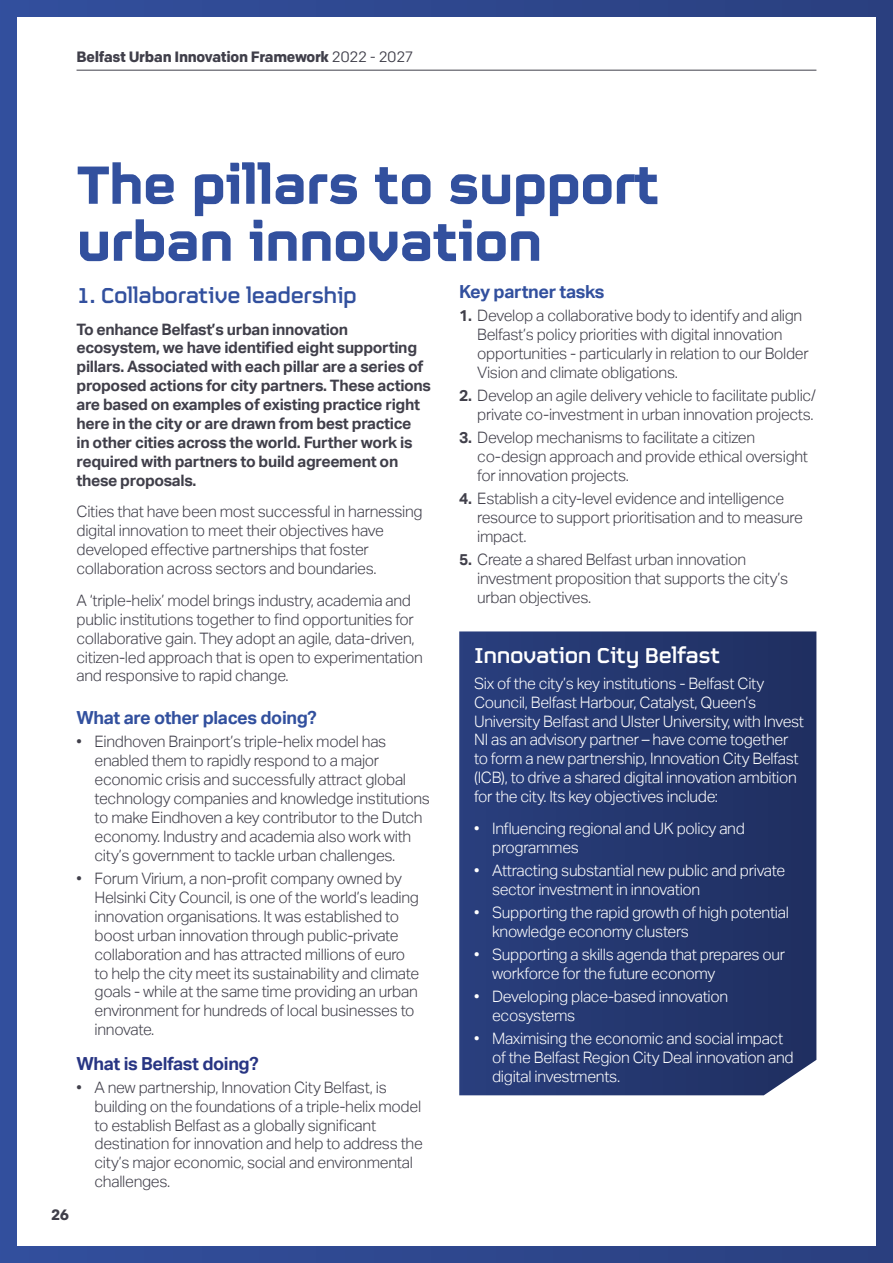
<style>
.page{position:relative;width:893px;height:1263px;background:#fff}
.page>*{position:absolute;margin:0;border:0;box-sizing:border-box;transform-origin:0 0}
.t1{font:700 60px/57px "FS Sinclair";letter-spacing:-.02em;color:#32509e}
.t2{font:500 24px "FS Sinclair";letter-spacing:-.02em;color:#32509e}
.t3{font:500 24px "FS Sinclair";letter-spacing:-.02em;color:#fff}
.t4{font:700 18px "Aktiv Grotesk";letter-spacing:-.02em;color:#32509e}
.t5{font:700 18px "Aktiv Grotesk";letter-spacing:-.02em;color:#283583}
.t6{font:300 15.75px/18.9px "Aktiv Grotesk";letter-spacing:-.02em;color:#403f4a}
.t7{font:300 15.75px/18.9px "Aktiv Grotesk";letter-spacing:-.02em;color:#fff}
.t8{font:700 15.75px/18.9px "Aktiv Grotesk";letter-spacing:-.02em;color:#403f4a}
.t9{font:700 15px "Colfax";letter-spacing:-.02em;color:#403f4a}
.s1{font-weight:400}
.s2{font-weight:700}
</style>
<div class="page">
<div style="left:0;top:0;width:893px;height:1263px;background:linear-gradient(to right,#324f9d,#2a3f7f)"></div>
<div style="left:17px;top:17px;width:859px;height:1229px;background:#fff"></div>
<hr style="left:77px;top:70px;width:739px;height:1px;background:#403f4a">
<svg style="left:459px;top:631px;width:357px;height:464px;background:#25386f"></svg>
<p class="t9" style="left:77px;top:48px;width:338px">Belfast Urban Innovation Framework <span class="s1">2022 - 2027</span></p>
<h1 class="t1" style="left:77px;top:147px;width:585px">The pillars to support urban innovation</h1>
<p class="t9" style="left:51px;top:1206px;width:20px">26</p>
<h2 class="t2" style="left:77px;top:276px;width:282px">1. Collaborative leadership</h2>
<p class="t8" style="left:77px;top:320px;width:356px">To enhance Belfast’s urban innovation ecosystem, we have identified eight supporting pillars. Associated with each pillar are a series of proposed actions for city partners. These actions are based on examples of existing practice right here in the city or are drawn from best practice<br>in other cities across the world. Further work is required with partners to build agreement on these proposals.</p>
<p class="t6" style="left:77px;top:503px;width:348px">Cities that have been most successful in harnessing digital innovation to meet their objectives have developed effective partnerships that foster collaboration across sectors and boundaries.</p>
<p class="t6" style="left:77px;top:591px;width:348px">A ‘triple-helix’ model brings industry, academia and public institutions together to find opportunities for collaborative gain. They adopt an agile, data-driven, citizen-led approach that is open to experimentation and responsive to rapid change.</p>
<p class="t4" style="left:77px;top:707px;width:242px">What are other places doing?</p>
<p class="t6" style="left:95px;top:732px;width:337px;text-indent:-18px">• Eindhoven Brainport’s triple-helix model has enabled them to rapidly respond to a major economic crisis and successfully attract global technology companies and knowledge institutions to make Eindhoven a key contributor to the Dutch economy. Industry and academia also work with city’s government to tackle urban challenges.</p>
<p class="t6" style="left:95px;top:869px;width:326px;text-indent:-18px">• Forum Virium, a non‐profit company owned by Helsinki City Council, is one of the world’s leading innovation organisations. It was established to boost urban innovation through public‐private collaboration and has attracted millions of euro to help the city meet its sustainability and climate goals - while at the same time providing an urban environment for hundreds of local businesses to innovate.</p>
<p class="t5" style="left:77px;top:1053px;width:184px">What is Belfast doing?</p>
<p class="t6" style="left:95px;top:1078px;width:330px;text-indent:-18px">• A new partnership, Innovation City Belfast, is building on the foundations of a triple-helix model to establish Belfast as a globally significant destination for innovation and help to address the city’s major economic, social and environmental challenges.</p>
<p class="t4" style="left:459px;top:281px;width:147px">Key partner tasks</p>
<p class="t6" style="left:477px;top:306px;width:333px;text-indent:-18px"><span class="s2">1.</span> Develop a collaborative body to identify and align Belfast’s policy priorities with digital innovation opportunities - particularly in relation to our Bolder Vision and climate obligations.</p>
<p class="t6" style="left:459px;top:386px;width:358px;text-align:right"><span class="s2">2.</span> Develop an agile delivery vehicle to facilitate public/ private co-investment in urban innovation projects.</p>
<p class="t6" style="left:477px;top:428px;width:332px;text-indent:-18px"><span class="s2">3.</span> Develop mechanisms to facilitate a citizen co-design approach and provide ethical oversight for innovation projects.</p>
<p class="t6" style="left:477px;top:489px;width:327px;text-indent:-18px"><span class="s2">4.</span> Establish a city-level evidence and intelligence resource to support prioritisation and to measure impact.</p>
<p class="t6" style="left:477px;top:550px;width:312px;text-indent:-18px"><span class="s2">5.</span> Create a shared Belfast urban innovation investment proposition that supports the city’s urban objectives.</p>
<h2 class="t3" style="left:474px;top:637px;width:248px">Innovation City Belfast</h2>
<p class="t7" style="left:474px;top:674px;width:332px">Six of the city’s key institutions - Belfast City Council, Belfast Harbour, Catalyst, Queen’s University Belfast and Ulster University, with Invest NI as an advisory partner – have come together to form a new partnership, Innovation City Belfast (ICB), to drive a shared digital innovation ambition for the city. Its key objectives include:</p>
<p class="t7" style="left:492px;top:819px;width:254px;text-indent:-18px">• Influencing regional and UK policy and programmes</p>
<p class="t7" style="left:492px;top:861px;width:295px;text-indent:-18px">• Attracting substantial new public and private sector investment in innovation</p>
<p class="t7" style="left:492px;top:903px;width:298px;text-indent:-18px">• Supporting the rapid growth of high potential knowledge economy clusters</p>
<p class="t7" style="left:492px;top:945px;width:295px;text-indent:-18px">• Supporting a skills agenda that prepares our workforce for the future economy</p>
<p class="t7" style="left:492px;top:987px;width:238px;text-indent:-18px">• Developing place-based innovation ecosystems</p>
<p class="t7" style="left:492px;top:1029px;width:303px;text-indent:-18px">• Maximising the economic and social impact of the Belfast Region City Deal innovation and digital investments.</p>
</div>
